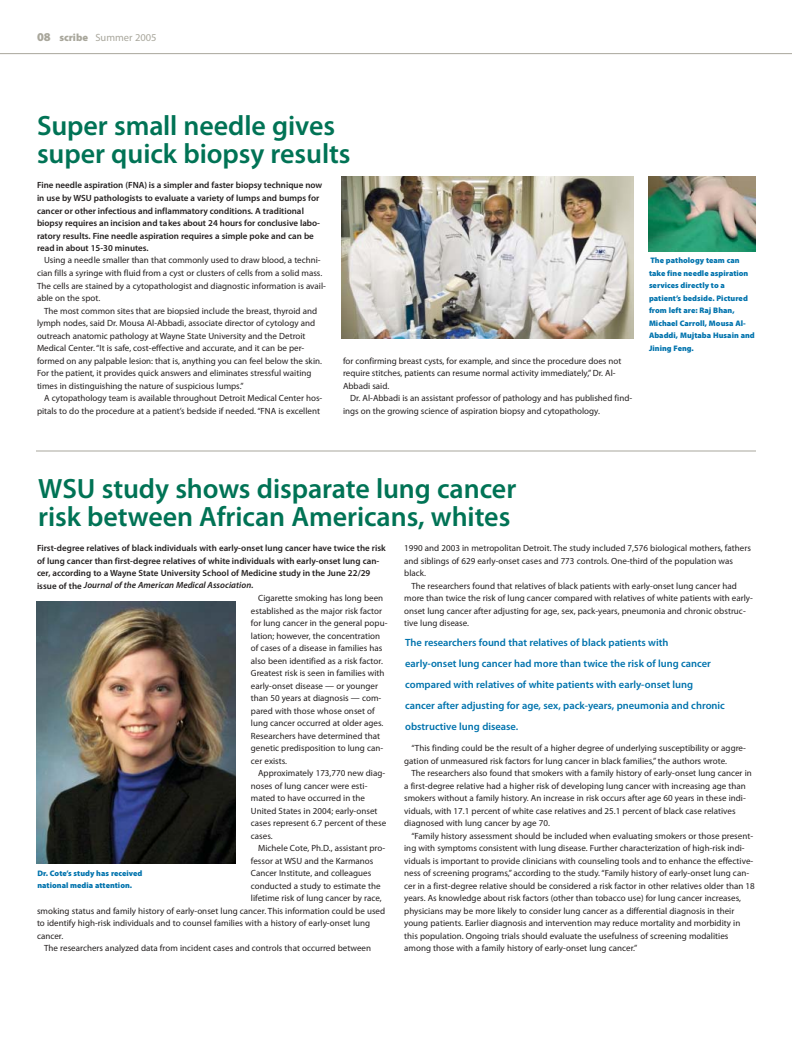
<style>
.page{position:relative;width:792px;height:1044px;background:#fff}
.page>*{position:absolute;margin:0;border:0;box-sizing:border-box;transform-origin:0 0}
.t1{font:600 28px/28px "Myriad Pro";letter-spacing:-.005em;color:#007355}
.t2{font:600 10.5px/21px "Myriad Pro";color:#0073ad}
.t3{font:10.5px "Myriad Pro";color:#a9a79c}
.t4{font:9px/12.5px "Myriad Pro";color:#231f1f}
.t5{font:600 9px/12.5px "Myriad Pro";color:#231f1f}
.t6{font:italic 600 9px "Myriad Pro";letter-spacing:.005em;color:#231f1f}
.t7{font:900 8px/12.5px "Myriad Pro";letter-spacing:.005em;color:#0073ad}
.s1{font-weight:900;font-size:12px}
.s2{font-weight:900}
.s3{font-style:normal}
</style>
<div class="page">
<hr style="left:0;top:53px;width:792px;height:1px;background:#a9a79c">
<img style="left:36px;top:601px;width:200px;height:263px">
<img style="left:341px;top:176px;width:293px;height:162px">
<img style="left:648px;top:176px;width:108px;height:75px">
<hr style="left:36px;top:451px;width:720px;height:1px;background:#a9a79c">
<p class="t3" style="left:37px;top:34px;width:121px"><span class="s1">08</span> <span class="s2">scribe</span> Summer 2005</p>
<h1 class="t1" style="left:37px;top:113px;width:315px">Super small needle gives super quick biopsy results</h1>
<p class="t5" style="left:37px;top:180px;width:287px">Fine needle aspiration (FNA) is a simpler and faster biopsy technique now in use by WSU pathologists to evaluate a variety of lumps and bumps for cancer or other infectious and inflammatory conditions. A traditional biopsy requires an incision and takes about 24 hours for conclusive labo&shy;ratory results. Fine needle aspiration requires a simple poke and can be read in about 15-30 minutes.</p>
<p class="t4" style="left:37px;top:255px;width:290px;text-indent:7px">Using a needle smaller than that commonly used to draw blood, a techni&shy;cian fills a syringe with fluid from a cyst or clusters of cells from a solid mass.<br>The cells are stained by a cytopathologist and diagnostic information is avail&shy;able on the spot.</p>
<p class="t4" style="left:37px;top:305px;width:286px;text-indent:7px">The most common sites that are biopsied include the breast, thyroid and lymph nodes, said Dr. Mousa Al-Abbadi, associate director of cytology and outreach anatomic pathology at Wayne State University and the Detroit Medical Center. “It is safe, cost-effective and accurate, and it can be per&shy;formed on any palpable lesion: that is, anything you can feel below the skin.<br>For the patient, it provides quick answers and eliminates stressful waiting times in distinguishing the nature of suspicious lumps.”</p>
<p class="t4" style="left:37px;top:392px;width:287px;text-align:right">A cytopathology team is available throughout Detroit Medical Center hos&shy;pitals to do the procedure at a patient’s bedside if needed. “FNA is excellent</p>
<p class="t4" style="left:343px;top:355px;width:280px">for confirming breast cysts, for example, and since the procedure does not require stitches, patients can resume normal activity immediately,” Dr. Al-<br>Abbadi said.</p>
<p class="t4" style="left:343px;top:392px;width:291px;text-indent:7px">Dr. Al-Abbadi is an assistant professor of pathology and has published find&shy;ings on the growing science of aspiration biopsy and cytopathology.</p>
<p class="t7" style="left:649px;top:255px;width:107px">The pathology team can take fine needle aspiration services directly to a patient’s bedside. Pictured from left are: Raj Bhan,<br>Michael Carroll, Mousa Al-<br>Abaddi, Mujtaba Husain and<br>Jining Feng.</p>
<h1 class="t1" style="left:38px;top:477px;width:480px">WSU study shows disparate lung cancer risk between African Americans, whites</h1>
<p class="t4" style="left:404px;top:542px;width:348px">1990 and 2003 in metropolitan Detroit. The study included 7,576 biological mothers, fathers</p>
<p class="t4" style="left:404px;top:555px;width:330px">and siblings of 629 early-onset cases and 773 controls. One-third of the population was</p>
<p class="t4" style="left:404px;top:567px;width:23px">black.</p>
<p class="t4" style="left:411px;top:580px;width:327px">The researchers found that relatives of black patients with early-onset lung cancer had</p>
<p class="t4" style="left:404px;top:592px;width:350px">more than twice the risk of lung cancer compared with relatives of white patients with early-</p>
<p class="t4" style="left:404px;top:605px;width:343px">onset lung cancer after adjusting for age, sex, pack-years, pneumonia and chronic obstruc-</p>
<p class="t4" style="left:404px;top:617px;width:66px">tive lung disease.</p>
<p class="t5" style="left:37px;top:542px;width:350px">First-degree relatives of black individuals with early-onset lung cancer have twice the risk</p>
<p class="t5" style="left:37px;top:555px;width:344px">of lung cancer than first-degree relatives of white individuals with early-onset lung can-</p>
<p class="t5" style="left:37px;top:567px;width:335px">cer, according to a Wayne State University School of Medicine study in the June 22/29</p>
<p class="t6" style="left:37px;top:582px;width:218px"><span class="s3">issue of the</span> Journal of the American Medical Association.</p>
<p class="t4" style="left:258px;top:592px;width:127px">Cigarette smoking has long been</p>
<p class="t4" style="left:251px;top:605px;width:133px">established as the major risk factor</p>
<p class="t4" style="left:251px;top:617px;width:138px">for lung cancer in the general popu-</p>
<p class="t4" style="left:251px;top:630px;width:131px">lation; however, the concentration</p>
<p class="t4" style="left:251px;top:642px;width:133px">of cases of a disease in families has</p>
<p class="t4" style="left:251px;top:655px;width:133px">also been identified as a risk factor.</p>
<p class="t4" style="left:251px;top:667px;width:135px">Greatest risk is seen in families with</p>
<p class="t4" style="left:251px;top:680px;width:129px">early-onset disease — or younger</p>
<p class="t4" style="left:251px;top:692px;width:132px">than 50 years at diagnosis — com-</p>
<p class="t4" style="left:251px;top:705px;width:125px">pared with those whose onset of</p>
<p class="t4" style="left:251px;top:717px;width:134px">lung cancer occurred at older ages.</p>
<p class="t4" style="left:251px;top:730px;width:131px">Researchers have determined that</p>
<p class="t4" style="left:251px;top:742px;width:134px">genetic predisposition to lung can-</p>
<p class="t4" style="left:251px;top:755px;width:38px">cer exists.</p>
<p class="t4" style="left:258px;top:767px;width:129px">Approximately 173,770 new diag-</p>
<p class="t4" style="left:251px;top:780px;width:118px">noses of lung cancer were esti-</p>
<p class="t4" style="left:251px;top:792px;width:116px">mated to have occurred in the</p>
<p class="t4" style="left:251px;top:805px;width:128px">United States in 2004; early-onset</p>
<p class="t4" style="left:251px;top:817px;width:137px">cases represent 6.7 percent of these</p>
<p class="t4" style="left:251px;top:830px;width:23px">cases.</p>
<p class="t4" style="left:258px;top:842px;width:129px">Michele Cote, Ph.D., assistant pro-</p>
<p class="t4" style="left:251px;top:855px;width:124px">fessor at WSU and the Karmanos</p>
<p class="t4" style="left:251px;top:867px;width:122px">Cancer Institute, and colleagues</p>
<p class="t4" style="left:251px;top:880px;width:131px">conducted a study to estimate the</p>
<p class="t4" style="left:251px;top:892px;width:132px">lifetime risk of lung cancer by race,</p>
<p class="t4" style="left:37px;top:905px;width:350px">smoking status and family history of early-onset lung cancer. This information could be used</p>
<p class="t4" style="left:37px;top:917px;width:335px">to identify high-risk individuals and to counsel families with a history of early-onset lung</p>
<p class="t4" style="left:37px;top:930px;width:28px">cancer.</p>
<p class="t4" style="left:44px;top:942px;width:328px">The researchers analyzed data from incident cases and controls that occurred between</p>
<p class="t2" style="left:405px;top:633px;width:321px">The researchers found that relatives of black patients with<br>early-onset lung cancer had more than twice the risk of lung cancer compared with relatives of white patients with early-onset lung cancer after adjusting for age, sex, pack-years, pneumonia and chronic obstructive lung disease.</p>
<p class="t4" style="left:404px;top:742px;width:343px;text-indent:7px">“This finding could be the result of a higher degree of underlying susceptibility or aggre&shy;gation of unmeasured risk factors for lung cancer in black families,” the authors wrote.</p>
<p class="t4" style="left:404px;top:767px;width:349px;text-indent:7px">The researchers also found that smokers with a family history of early-onset lung cancer in a first-degree relative had a higher risk of developing lung cancer with increasing age than smokers without a family history. An increase in risk occurs after age 60 years in these indi&shy;viduals, with 17.1 percent of white case relatives and 25.1 percent of black case relatives diagnosed with lung cancer by age 70.</p>
<p class="t4" style="left:404px;top:830px;width:352px;text-indent:7px">“Family history assessment should be included when evaluating smokers or those present&shy;ing with symptoms consistent with lung disease. Further characterization of high-risk indi&shy;viduals is important to provide clinicians with counseling tools and to enhance the effective&shy;ness of screening programs,” according to the study. “Family history of early-onset lung can&shy;cer in a first-degree relative should be considered a risk factor in other relatives older than 18 years. As knowledge about risk factors (other than tobacco use) for lung cancer increases, physicians may be more likely to consider lung cancer as a differential diagnosis in their young patients. Earlier diagnosis and intervention may reduce mortality and morbidity in this population. Ongoing trials should evaluate the usefulness of screening modalities among those with a family history of early-onset lung cancer.”</p>
<p class="t7" style="left:37px;top:868px;width:106px">Dr. Cote’s study has received national media attention.</p>
</div>
